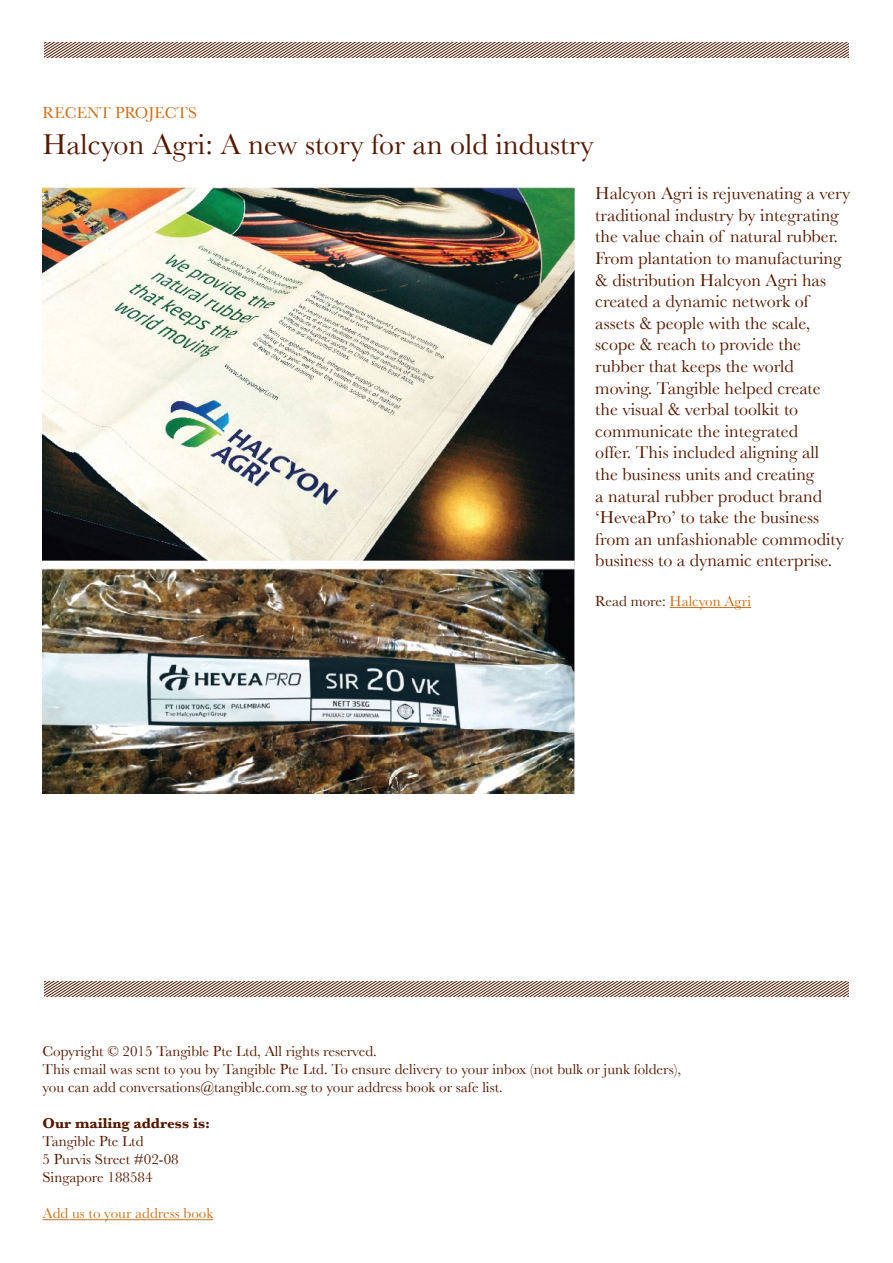
<style>
.page{position:relative;width:893px;height:1263px;background:#fff}
.page>*{position:absolute;margin:0;border:0;box-sizing:border-box;transform-origin:0 0}
.t1{font:30px "Baskerville";color:#551900}
.t2{font:18px/21.6px "Baskerville";color:#551900}
.t3{font:16.5px "Baskerville";color:#d06f1a}
.t4{font:15px/18px "Baskerville";color:#551900}
.t5{font:15px "Baskerville";color:#d06f1a}
.t6{font:700 15px "Baskerville";color:#551900}
.s1{color:#551900}
</style>
<div class="page">
<svg style="left:45px;top:43px;width:803px;height:14px"></svg>
<svg style="left:45px;top:981px;width:803px;height:15px"></svg>
<hr style="left:43px;top:1219px;width:170px;height:1px;background:#d06f1a">
<hr style="left:670px;top:607px;width:81px;height:1px;background:#d06f1a">
<img style="left:43px;top:187px;width:531px;height:606px">
<p class="t3" style="left:43px;top:103px;width:156px">RECENT PROJECTS</p>
<h1 class="t1" style="left:43px;top:127px;width:553px">Halcyon Agri: A new story for an old industry</h1>
<p class="t2" style="left:595px;top:182px;width:256px">Halcyon Agri is rejuvenating a very traditional industry by integrating the value chain of natural rubber.<br>From plantation to manufacturing &amp; distribution Halcyon Agri has created a dynamic network of assets &amp; people with the scale, scope &amp; reach to provide the rubber that keeps the world moving. Tangible helped create<br>the visual &amp; verbal toolkit to communicate the integrated<br>offer. This included aligning all<br>the business units and creating<br>a natural rubber product brand ‘HeveaPro’ to take the business from an unfashionable commodity business to a dynamic enterprise.</p>
<p class="t5" style="left:595px;top:592px;width:157px"><span class="s1">Read more:</span> Halcyon Agri</p>
<p class="t4" style="left:43px;top:1042px;width:640px">Copyright © 2015 Tangible Pte Ltd, All rights reserved.<br>This email was sent to you by Tangible Pte Ltd. To ensure delivery to your inbox (not bulk or junk folders), you can add conversations@tangible.com.sg to your address book or safe list.</p>
<p class="t6" style="left:43px;top:1114px;width:169px">Our mailing address is:</p>
<p class="t4" style="left:43px;top:1132px;width:138px">Tangible Pte Ltd<br>5 Purvis Street #02-08<br>Singapore 188584</p>
<p class="t5" style="left:43px;top:1204px;width:172px">Add us to your address book</p>
</div>
